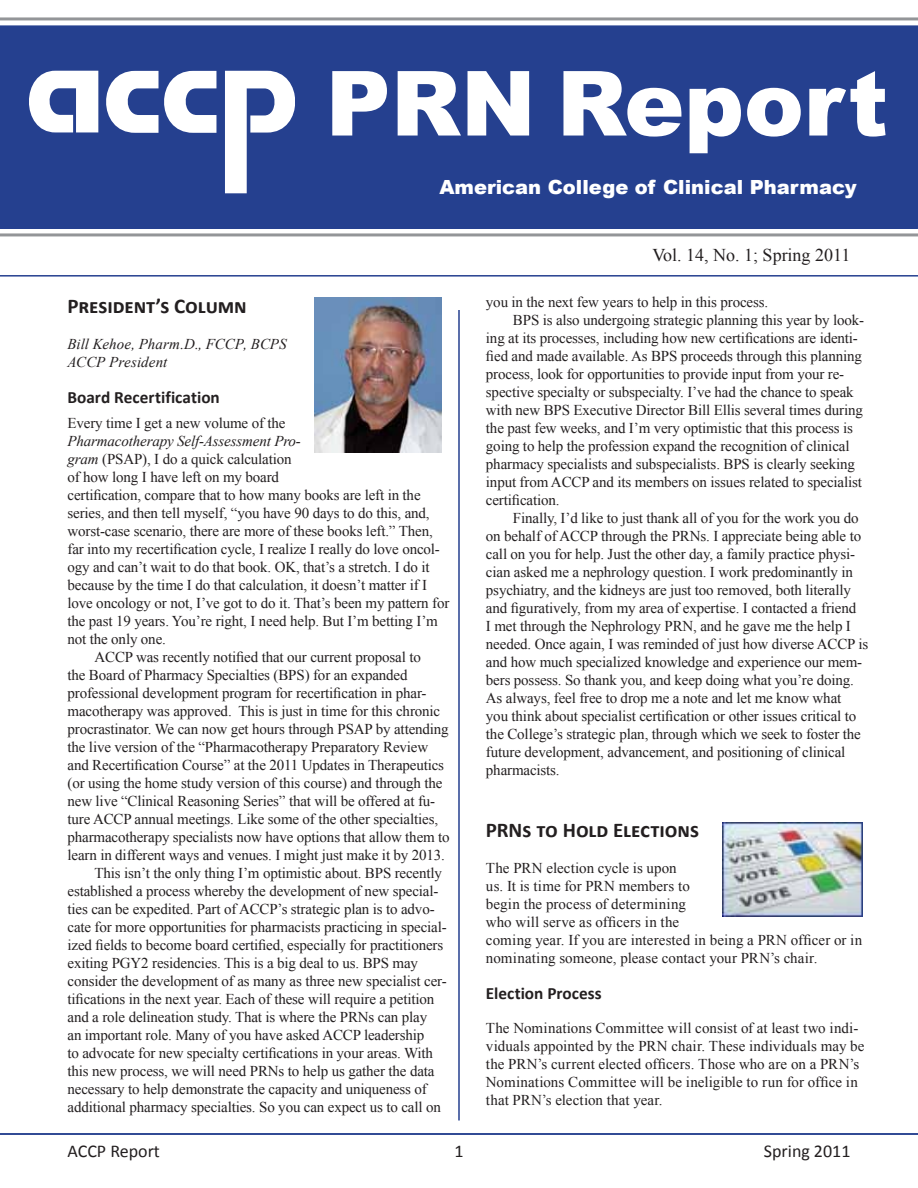
<style>
.page{position:relative;width:918px;height:1188px;background:#fff}
.page>*{position:absolute;margin:0;border:0;box-sizing:border-box;transform-origin:0 0}
.t1{font:900 90px "Arial";color:#fff}
.t2{font:700 21px "Calibri";letter-spacing:-.005em;color:#231f20}
.t3{font:900 19.5px "Arial";color:#fff}
.t4{font:18px "Times New Roman";color:#231f20}
.t5{font:18px "Calibri";color:#231f20}
.t6{font:700 17.25px "Calibri";letter-spacing:-.005em;color:#231f20}
.t7{font:15px/18px "Times New Roman";letter-spacing:-.01em;color:#231f20}
.t8{font:15px/18px "Times New Roman";letter-spacing:.01em;color:#231f20}
.t9{font:italic 15px/18px "Times New Roman";letter-spacing:-.01em;color:#231f20}
.s1{font-style:italic}
</style>
<div class="page">
<hr style="left:458px;top:54px;width:2px;height:1066px;background:#25408f">
<hr style="left:0;top:17px;width:918px;height:3px;background:#939598">
<hr style="left:0;top:1133px;width:918px;height:2px;background:#25408f">
<div style="left:455px;top:225px;width:8px;height:85px;background:#fff"></div>
<hr style="left:0;top:275px;width:918px;height:2px;background:#25408f">
<hr style="left:0;top:233px;width:918px;height:3px;background:#939598">
<div style="left:1px;top:26px;width:916px;height:202px;background:#25408f"></div>
<div style="left:0;top:25px;width:918px;height:204px;border:2px solid #25408f"></div>
<svg style="left:225px;top:71px;width:70px;height:122px"></svg>
<svg style="left:29px;top:71px;width:187px;height:62px"></svg>
<img style="left:722px;top:823px;width:140px;height:93px">
<img style="left:314px;top:297px;width:127px;height:155px">
<h1 class="t1" style="left:326px;top:38px;width:564px">PRN Report</h1>
<h3 class="t3" style="left:439px;top:173px;width:419px">American College of Clinical Pharmacy</h3>
<h2 class="t2" style="left:68px;top:293px;width:181px">President’s Column</h2>
<p class="t9" style="left:68px;top:334px;width:221px">Bill Kehoe, Pharm.D., FCCP, BCPS<br>ACCP President</p>
<p class="t6" style="left:68px;top:386px;width:154px">Board Recertification</p>
<p class="t7" style="left:68px;top:413px;width:220px">Every time I get a new volume of the</p>
<p class="t9" style="left:68px;top:431px;width:235px">Pharmacotherapy Self-Assessment Pro-</p>
<p class="t7" style="left:68px;top:449px;width:226px"><span class="s1">gram</span> (PSAP), I do a quick calculation</p>
<p class="t7" style="left:68px;top:467px;width:213px">of how long I have left on my board</p>
<p class="t7" style="left:68px;top:485px;width:355px">certification, compare that to how many books are left in the</p>
<p class="t7" style="left:68px;top:503px;width:364px">series, and then tell myself, “you have 90 days to do this, and,</p>
<p class="t7" style="left:68px;top:521px;width:367px">worst-case scenario, there are more of these books left.” Then,</p>
<p class="t7" style="left:68px;top:539px;width:374px">far into my recertification cycle, I realize I really do love oncol-</p>
<p class="t7" style="left:68px;top:557px;width:364px">ogy and can’t wait to do that book. OK, that’s a stretch. I do it</p>
<p class="t7" style="left:68px;top:575px;width:361px">because by the time I do that calculation, it doesn’t matter if I</p>
<p class="t7" style="left:68px;top:593px;width:383px">love oncology or not, I’ve got to do it. That’s been my pattern for</p>
<p class="t7" style="left:68px;top:611px;width:372px">the past 19 years. You’re right, I need help. But I’m betting I’m</p>
<p class="t7" style="left:68px;top:629px;width:100px">not the only one.</p>
<p class="t7" style="left:94px;top:647px;width:328px">ACCP was recently notified that our current proposal to</p>
<p class="t7" style="left:68px;top:665px;width:342px">the Board of Pharmacy Specialties (BPS) for an expanded</p>
<p class="t7" style="left:68px;top:683px;width:361px">professional development program for recertification in phar-</p>
<p class="t7" style="left:68px;top:701px;width:374px">macotherapy was approved. This is just in time for this chronic</p>
<p class="t7" style="left:68px;top:719px;width:383px">procrastinator. We can now get hours through PSAP by attending</p>
<p class="t7" style="left:68px;top:737px;width:362px">the live version of the “Pharmacotherapy Preparatory Review</p>
<p class="t7" style="left:68px;top:755px;width:378px">and Recertification Course” at the 2011 Updates in Therapeutics</p>
<p class="t7" style="left:68px;top:773px;width:377px">(or using the home study version of this course) and through the</p>
<p class="t7" style="left:68px;top:791px;width:369px">new live “Clinical Reasoning Series” that will be offered at fu-</p>
<p class="t7" style="left:68px;top:809px;width:372px">ture ACCP annual meetings. Like some of the other specialties,</p>
<p class="t7" style="left:68px;top:827px;width:384px">pharmacotherapy specialists now have options that allow them to</p>
<p class="t7" style="left:68px;top:845px;width:379px">learn in different ways and venues. I might just make it by 2013.</p>
<p class="t7" style="left:94px;top:863px;width:349px">This isn’t the only thing I’m optimistic about. BPS recently</p>
<p class="t7" style="left:68px;top:881px;width:372px">established a process whereby the development of new special-</p>
<p class="t7" style="left:68px;top:899px;width:369px">ties can be expedited. Part of ACCP’s strategic plan is to advo-</p>
<p class="t7" style="left:68px;top:917px;width:381px">cate for more opportunities for pharmacists practicing in special-</p>
<p class="t7" style="left:68px;top:935px;width:377px">ized fields to become board certified, especially for practitioners</p>
<p class="t7" style="left:68px;top:953px;width:352px">exiting PGY2 residencies. This is a big deal to us. BPS may</p>
<p class="t7" style="left:68px;top:971px;width:381px">consider the development of as many as three new specialist cer-</p>
<p class="t7" style="left:68px;top:989px;width:368px">tifications in the next year. Each of these will require a petition</p>
<p class="t7" style="left:68px;top:1007px;width:361px">and a role delineation study. That is where the PRNs can play</p>
<p class="t7" style="left:68px;top:1025px;width:358px">an important role. Many of you have asked ACCP leadership</p>
<p class="t7" style="left:68px;top:1043px;width:367px">to advocate for new specialty certifications in your areas. With</p>
<p class="t7" style="left:68px;top:1061px;width:369px">this new process, we will need PRNs to help us gather the data</p>
<p class="t7" style="left:68px;top:1079px;width:361px">necessary to help demonstrate the capacity and uniqueness of</p>
<p class="t7" style="left:68px;top:1097px;width:375px">additional pharmacy specialties. So you can expect us to call on</p>
<p class="t4" style="left:652px;top:243px;width:200px">Vol. 14, No. 1; Spring 2011</p>
<p class="t7" style="left:486px;top:293px;width:284px">you in the next few years to help in this process.</p>
<p class="t7" style="left:513px;top:311px;width:353px">BPS is also undergoing strategic planning this year by look-</p>
<p class="t7" style="left:486px;top:329px;width:374px">ing at its processes, including how new certifications are identi-</p>
<p class="t7" style="left:486px;top:347px;width:377px">fied and made available. As BPS proceeds through this planning</p>
<p class="t7" style="left:486px;top:365px;width:360px">process, look for opportunities to provide input from your re-</p>
<p class="t7" style="left:486px;top:383px;width:369px">spective specialty or subspecialty. I’ve had the chance to speak</p>
<p class="t7" style="left:486px;top:401px;width:378px">with new BPS Executive Director Bill Ellis several times during</p>
<p class="t7" style="left:486px;top:419px;width:369px">the past few weeks, and I’m very optimistic that this process is</p>
<p class="t7" style="left:486px;top:437px;width:365px">going to help the profession expand the recognition of clinical</p>
<p class="t7" style="left:486px;top:455px;width:370px">pharmacy specialists and subspecialists. BPS is clearly seeking</p>
<p class="t7" style="left:486px;top:473px;width:377px">input from ACCP and its members on issues related to specialist</p>
<p class="t7" style="left:486px;top:491px;width:75px">certification.</p>
<p class="t7" style="left:513px;top:509px;width:347px">Finally, I’d like to just thank all of you for the work you do</p>
<p class="t7" style="left:486px;top:527px;width:377px">on behalf of ACCP through the PRNs. I appreciate being able to</p>
<p class="t7" style="left:486px;top:545px;width:371px">call on you for help. Just the other day, a family practice physi-</p>
<p class="t7" style="left:486px;top:563px;width:368px">cian asked me a nephrology question. I work predominantly in</p>
<p class="t7" style="left:486px;top:581px;width:366px">psychiatry, and the kidneys are just too removed, both literally</p>
<p class="t7" style="left:486px;top:599px;width:372px">and figuratively, from my area of expertise. I contacted a friend</p>
<p class="t7" style="left:486px;top:617px;width:366px">I met through the Nephrology PRN, and he gave me the help I</p>
<p class="t7" style="left:486px;top:635px;width:384px">needed. Once again, I was reminded of just how diverse ACCP is</p>
<p class="t7" style="left:486px;top:653px;width:378px">and how much specialized knowledge and experience our mem-</p>
<p class="t7" style="left:486px;top:671px;width:370px">bers possess. So thank you, and keep doing what you’re doing.</p>
<p class="t7" style="left:486px;top:689px;width:357px">As always, feel free to drop me a note and let me know what</p>
<p class="t7" style="left:486px;top:707px;width:372px">you think about specialist certification or other issues critical to</p>
<p class="t7" style="left:486px;top:725px;width:376px">the College’s strategic plan, through which we seek to foster the</p>
<p class="t7" style="left:486px;top:743px;width:361px">future development, advancement, and positioning of clinical</p>
<p class="t7" style="left:486px;top:761px;width:75px">pharmacists.</p>
<h2 class="t2" style="left:486px;top:817px;width:215px">PRNs to Hold Elections</h2>
<p class="t7" style="left:486px;top:858px;width:378px">The PRN election cycle is upon<br>us. It is time for PRN members to<br>begin the process of determining<br>who will serve as officers in the<br>coming year. If you are interested in being a PRN officer or in nominating someone, please contact your PRN’s chair.</p>
<p class="t6" style="left:486px;top:982px;width:117px">Election Process</p>
<p class="t8" style="left:486px;top:1019px;width:380px">The Nominations Committee will consist of at least two indi&shy;viduals appointed by the PRN chair. These individuals may be the PRN’s current elected officers. Those who are on a PRN’s Nominations Committee will be ineligible to run for office in that PRN’s election that year.</p>
<p class="t5" style="left:68px;top:1140px;width:94px">ACCP Report</p>
<p class="t5" style="left:454px;top:1140px;width:11px">1</p>
<p class="t5" style="left:764px;top:1140px;width:88px">Spring 2011</p>
</div>
